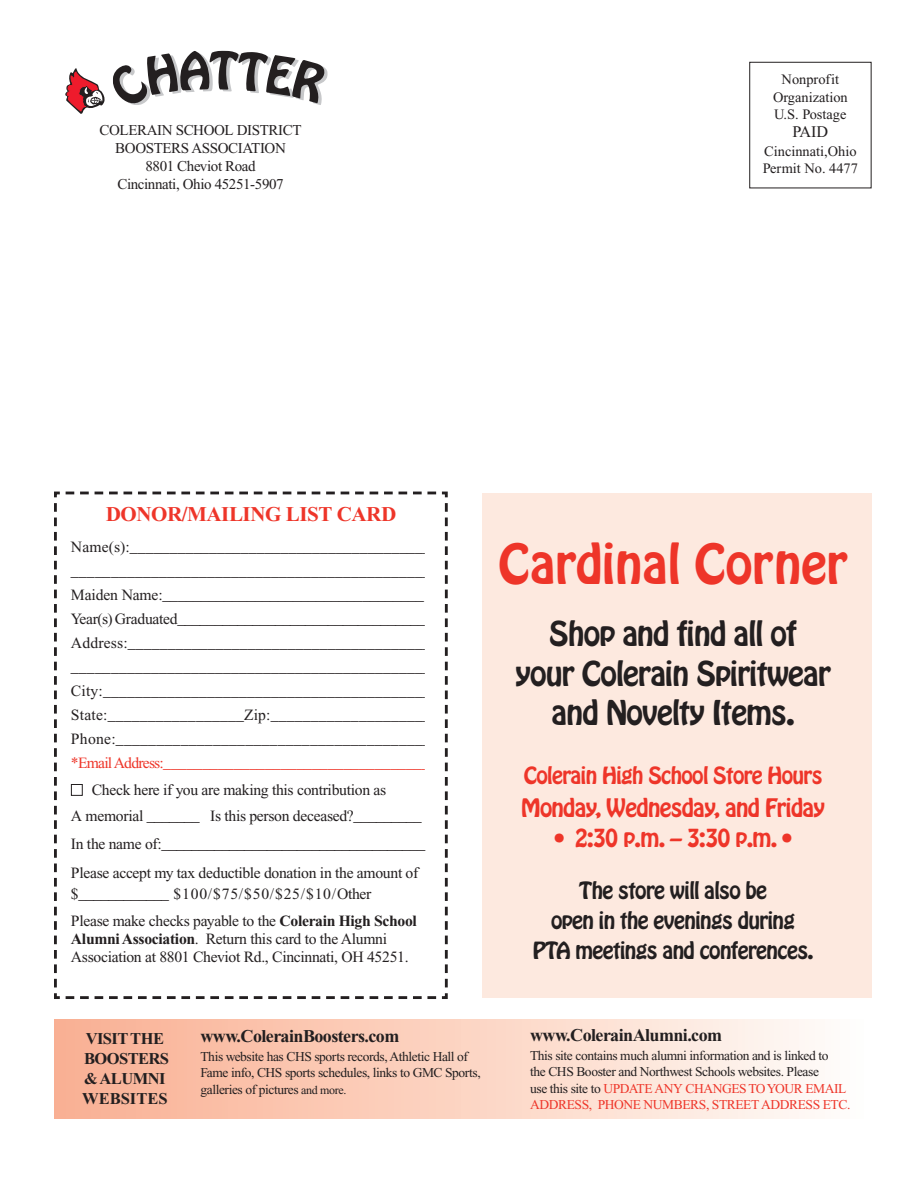
<style>
.page{position:relative;width:918px;height:1188px;background:#fff}
.page>*{position:absolute;margin:0;border:0;box-sizing:border-box;transform-origin:0 0}
.t1{font:48.75px "Hobo";color:#ee3529}
.t2{font:30.15px/39.5px "Hobo";letter-spacing:-.025em;color:#231f20;text-align:center}
.t3{font:22.5px "Hobo";letter-spacing:-.03em;color:#ee3529}
.t4{font:700 21px "Times New Roman";letter-spacing:-.02em;color:#ee3529}
.t5{font:20.85px/30px "Hobo";letter-spacing:-.03em;color:#231f20;text-align:center}
.t6{font:20.85px "Hobo";letter-spacing:-.03em;color:#ee3529}
.t7{font:700 18px "Times New Roman";letter-spacing:-.03em;color:#231f20}
.t8{font:700 16.5px/20px "Times New Roman";letter-spacing:-.035em;color:#231f20}
.t9{font:16.2px "Times New Roman";color:#231f20}
.t10{font:15.6px/24px "Times New Roman";letter-spacing:.005em;color:#231f20}
.t11{font:15.6px/25.5px "Times New Roman";letter-spacing:-.02em;color:#231f20}
.t12{font:15.6px "Times New Roman";letter-spacing:-.05em;color:#ee3529}
.t13{font:15px/18px "Times New Roman";letter-spacing:-.025em;color:#231f20;text-align:center}
.t14{font:14.4px/17.2px "Times New Roman";color:#231f20;text-align:center}
.t15{font:13.5px/16.2px "Times New Roman";letter-spacing:-.03em;color:#231f20}
.s1{color:#fff}
.s2{font-weight:700}
.s3{font-size:12px}
.s4{color:#ee3529}
</style>
<div class="page">
<svg style="left:54px;top:491px;width:394px;height:508px"></svg>
<div style="left:749px;top:62px;width:122px;height:126px;border:1px solid #231f20"></div>
<svg style="left:113px;top:51px;width:215px;height:54px"></svg>
<svg style="left:65px;top:68px;width:40px;height:46px"></svg>
<div style="left:70px;top:505px;width:362px;height:484px;background:#fff"></div>
<div style="left:482px;top:493px;width:390px;height:504px;background:#fde9df"></div>
<div style="left:425px;top:546px;width:9px;height:291px;background:#fff"></div>
<div style="left:54px;top:1019px;width:810px;height:99px;background:linear-gradient(to right,#f9ae91,#fefcf9)"></div>
<p class="t13" style="left:100px;top:123px;width:204px">COLERAIN SCHOOL DISTRICT<br>BOOSTERS ASSOCIATION<br>8801 Cheviot Road<br>Cincinnati, Ohio 45251-5907</p>
<p class="t14" style="left:773px;top:72px;width:76px">Nonprofit<br>Organization<br>U.S. Postage</p>
<p class="t9" style="left:793px;top:126px;width:37px">PAID</p>
<p class="t14" style="left:763px;top:143px;width:97px;text-align:left">Cincinnati,Ohio<br>Permit No. 4477</p>
<h3 class="t4" style="left:106px;top:507px;width:292px">DONOR/MAILING LIST CARD</h3>
<p class="t10" style="left:71px;top:536px;width:362px">Name(s):______________________________________ _____________________________________________ Maiden Name:__________________________________ Year(s) Graduated_________________________________ Address:______________________________________ _____________________________________________ City:_________________________________________ State:_________________Zip:____________________ Phone:_______________________________________</p>
<p class="t12" style="left:71px;top:757px;width:360px">*EmailAddress:__________________________________</p>
<p class="t11" style="left:71px;top:779px;width:352px"><span class="s1">■</span> Check here if you are making this contribution as<br>A memorial _______ Is this person deceased?_________</p>
<p class="t11" style="left:71px;top:831px;width:356px;line-height:28.5px">In the name of:___________________________________<br>Please accept my tax deductible donation in the amount of</p>
<p class="t11" style="left:71px;top:881px;width:347px;line-height:27px">$____________ $100/$75/$50/$25/$10/Other<br>Please make checks payable to the <span class="s2">Colerain High School</span></p>
<p class="t11" style="left:71px;top:931px;width:339px;line-height:18px"><span class="s2">AlumniAssociation</span>. Return this card to the Alumni<br>Association at 8801 Cheviot Rd., Cincinnati, OH 45251.</p>
<h1 class="t1" style="left:499px;top:538px;width:351px">Cardinal Corner</h1>
<h2 class="t2" style="left:515px;top:616px;width:317px">Shop and find all of<br>your Colerain Spiritwear and Novelty Items.</h2>
<h3 class="t6" style="left:524px;top:764px;width:300px">Colerain High School Store Hours</h3>
<h3 class="t3" style="left:521px;top:796px;width:305px">Monday, Wednesday, and Friday</h3>
<h3 class="t3" style="left:555px;top:826px;width:238px">• 2:30 p.m. – 3:30 p.m. •</h3>
<h3 class="t5" style="left:533px;top:877px;width:282px">The store will also be<br>open in the evenings during<br>PTA meetings and conferences.</h3>
<p class="t8" style="left:82px;top:1031px;width:88px">VISIT THE<br>BOOSTERS &amp;ALUMNI<br>WEBSITES</p>
<p class="t7" style="left:530px;top:1030px;width:194px">www.ColerainAlumni.com</p>
<p class="t7" style="left:200px;top:1031px;width:200px">www.ColerainBoosters.com</p>
<p class="t15" style="left:200px;top:1050px;width:282px">This website has CHS sports records, Athletic Hall of<br>Fame info, CHS sports schedules, links to GMC Sports, galleries of pictures <span class="s3">and more.</span></p>
<p class="t15" style="left:530px;top:1049px;width:322px">This site contains much alumni information and is linked to<br>the CHS Booster and Northwest Schools websites. Please<br>use this site to <span class="s4">UPDATE ANY CHANGES TOYOUR EMAIL ADDRESS, PHONE NUMBERS, STREET ADDRESS ETC.</span></p>
</div>
